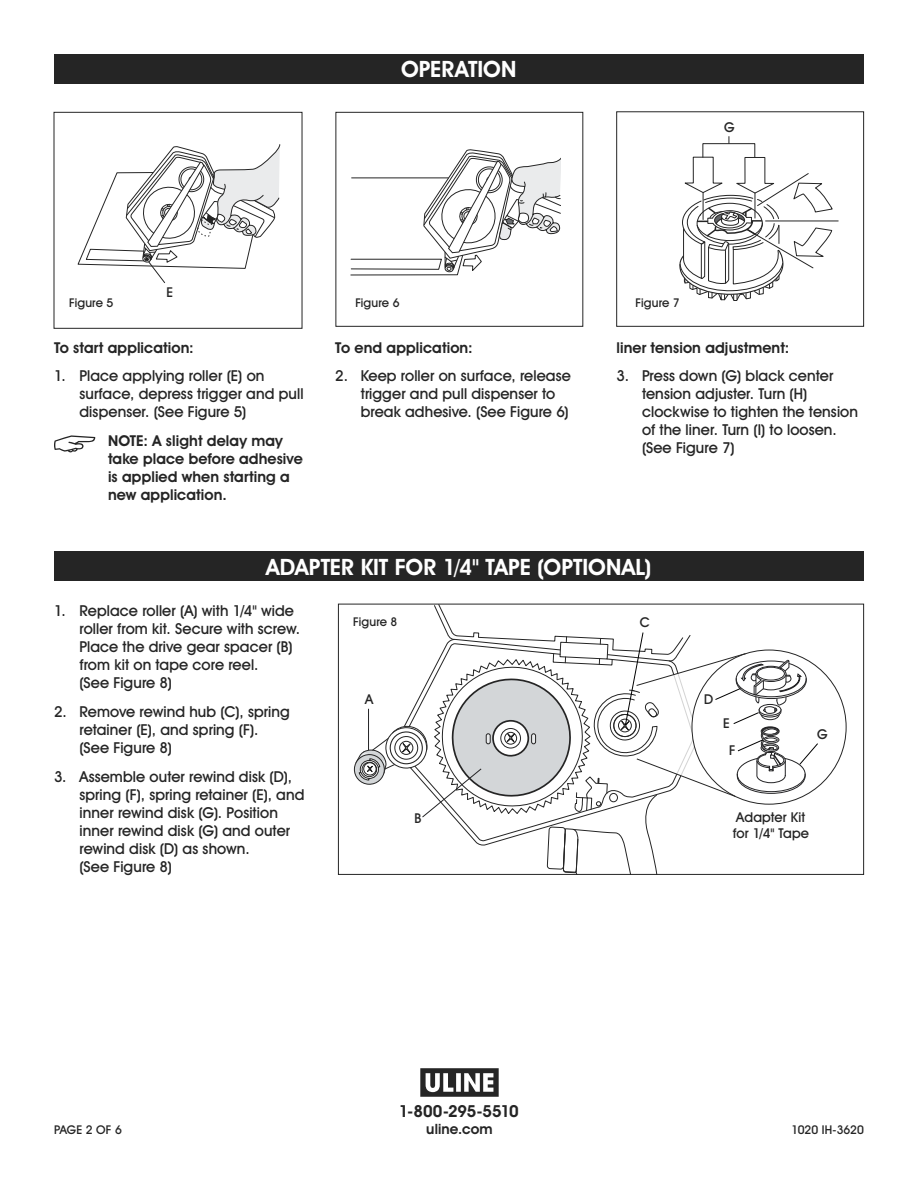
<style>
.page{position:relative;width:918px;height:1188px;background:#fff}
.page>*{position:absolute;margin:0;border:0;box-sizing:border-box;transform-origin:0 0}
.t1{font:700 22.5px "Uline Two Knine";letter-spacing:.005em;color:#fff}
.t2{font:700 16.5px "Uline Two Knine";letter-spacing:-.015em;color:#252525}
.t3{font:15px/18px "Uline Two Knine";letter-spacing:.005em;color:#252525}
.t4{font:700 15px/18px "Uline Two Knine";letter-spacing:.005em;color:#252525}
.t5{font:700 14.25px "Uline Two Knine";letter-spacing:.01em;color:#252525}
.t6{font:13.5px/27px "Uline Two Knine";letter-spacing:.01em;color:#252525;text-align:center}
.t7{font:12px "Uline Two Knine";letter-spacing:.005em;color:#252525}
</style>
<div class="page">
<div style="left:54px;top:551px;width:810px;height:30px;background:#252525"></div>
<svg style="left:54px;top:435px;width:41px;height:17px"></svg>
<div style="left:354px;top:754px;width:31px;height:31px;border:1px solid #252525;border-radius:50%"></div>
<svg style="left:355px;top:606px;width:464px;height:267px"></svg>
<div style="left:338px;top:604px;width:526px;height:271px;border:1px solid #252525"></div>
<div style="left:54px;top:54px;width:810px;height:30px;background:#252525"></div>
<svg style="left:77px;top:144px;width:204px;height:139px"></svg>
<div style="left:54px;top:112px;width:248px;height:217px;border:1px solid #252525"></div>
<svg style="left:350px;top:150px;width:210px;height:126px"></svg>
<div style="left:336px;top:112px;width:247px;height:215px;border:1px solid #252525"></div>
<hr style="left:766px;top:221px;width:72px;height:1px;background:#252525">
<svg style="left:679px;top:156px;width:154px;height:145px"></svg>
<hr style="left:725px;top:250px;width:1px;height:33px;background:#252525">
<div style="left:703px;top:143px;width:52px;height:15px;border:1px solid #252525"></div>
<div style="left:616px;top:111px;width:248px;height:216px;border:1px solid #252525"></div>
<svg style="left:420px;top:1068px;width:79px;height:29px"></svg>
<h1 class="t1" style="left:401px;top:56px;width:117px">OPERATION</h1>
<p class="t6" style="left:724px;top:113px;width:12px">G</p>
<p class="t6" style="left:166px;top:278px;width:8px">E</p>
<p class="t7" style="left:69px;top:295px;width:46px">Figure 5</p>
<p class="t7" style="left:355px;top:295px;width:46px">Figure 6</p>
<p class="t7" style="left:636px;top:295px;width:46px">Figure 7</p>
<p class="t4" style="left:54px;top:338px;width:141px">To start application:</p>
<p class="t3" style="left:80px;top:367px;width:226px;text-indent:-26px">1. Place applying roller (E) on surface, depress trigger and pull dispenser. (See Figure 5)</p>
<p class="t4" style="left:108px;top:432px;width:196px">NOTE: A slight delay may take place before adhesive is applied when starting a new application.</p>
<p class="t4" style="left:335px;top:338px;width:139px">To end application:</p>
<p class="t3" style="left:361px;top:367px;width:212px;text-indent:-26px">2. Keep roller on surface, release trigger and pull dispenser to break adhesive. (See Figure 6)</p>
<p class="t4" style="left:617px;top:338px;width:174px">liner tension adjustment:</p>
<p class="t3" style="left:642px;top:367px;width:218px;text-indent:-26px">3. Press down (G) black center tension adjuster. Turn (H) clockwise to tighten the tension of the liner. Turn (I) to loosen. (See Figure 7)</p>
<h1 class="t1" style="left:266px;top:553px;width:387px">ADAPTER KIT FOR 1/4" TAPE (OPTIONAL)</h1>
<p class="t3" style="left:80px;top:602px;width:222px;text-indent:-26px">1. Replace roller (A) with 1/4" wide roller from kit. Secure with screw.<br>Place the drive gear spacer (B) from kit on tape core reel.<br>(See Figure 8)</p>
<p class="t3" style="left:80px;top:703px;width:212px;text-indent:-26px">2. Remove rewind hub (C), spring retainer (E), and spring (F). (See Figure 8)</p>
<p class="t3" style="left:80px;top:767px;width:226px;text-indent:-26px">3. Assemble outer rewind disk (D), spring (F), spring retainer (E), and inner rewind disk (G). Position inner rewind disk (G) and outer rewind disk (D) as shown.<br>(See Figure 8)</p>
<p class="t7" style="left:353px;top:614px;width:46px">Figure 8</p>
<p class="t6" style="left:640px;top:609px;width:12px">C</p>
<p class="t6" style="left:365px;top:686px;width:10px">A</p>
<p class="t6" style="left:415px;top:804px;width:8px">B</p>
<p class="t6" style="left:704px;top:685px;width:11px">D</p>
<p class="t6" style="left:723px;top:709px;width:14px">E<br>F</p>
<p class="t6" style="left:817px;top:721px;width:12px">G</p>
<p class="t6" style="left:733px;top:808px;width:78px;line-height:16.2px;text-align:left">Adapter Kit for 1/4" Tape</p>
<p class="t2" style="left:399px;top:1101px;width:121px">1-800-295-5510</p>
<p class="t5" style="left:426px;top:1120px;width:68px">uline.com</p>
<p class="t7" style="left:54px;top:1122px;width:69px">PAGE 2 OF 6</p>
<p class="t7" style="left:791px;top:1122px;width:74px">1020 IH-3620</p>
</div>
